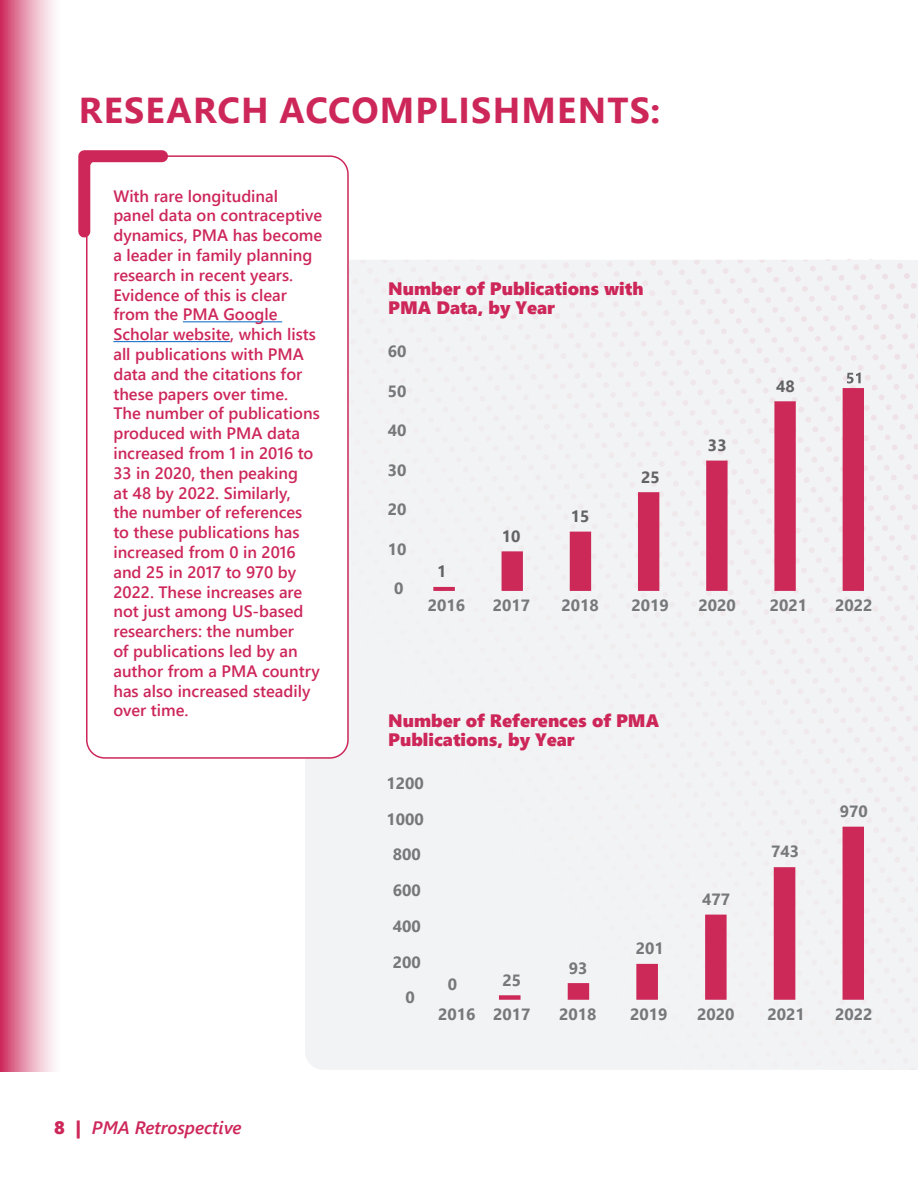
<style>
.page{position:relative;width:918px;height:1188px;background:#fff}
.page>*{position:absolute;margin:0;border:0;box-sizing:border-box;transform-origin:0 0}
.t1{font:700 36px "Segoe UI";letter-spacing:.035em;color:#cd275a}
.t2{font:18px/19.5px "Segoe UI Black";color:#cd275a}
.t3{font:italic 600 18px "Segoe UI";color:#cd275a}
.t4{font:600 16.5px/19.8px "Segoe UI";color:#cd275a}
.t5{font:700 16.2px "Segoe UI";color:#76787b}
.t6{font:700 16.2px "Segoe UI";color:#636366}
.s1{font-family:"Segoe UI Black";font-weight:400;font-style:normal}
</style>
<div class="page">
<svg style="left:0;top:0;width:96px;height:1072px"></svg>
<div style="left:306px;top:591px;width:520px;height:479px;background:#f2f3f4"></div>
<div style="left:349px;top:260px;width:415px;height:417px;background:#f2f3f4"></div>
<svg style="left:305px;top:759px;width:1px;height:295px"></svg>
<svg style="left:433px;top:388px;width:393px;height:203px;fill:#f2f3f4"></svg>
<svg style="left:499px;top:827px;width:327px;height:173px;fill:#f2f3f4"></svg>
<svg style="left:826px;top:260px;width:92px;height:810px"></svg>
<div style="left:87px;top:156px;width:261px;height:602px;background:#fff;border-radius:18px"></div>
<div style="left:86px;top:155px;width:263px;height:604px;border:2px solid #cd275a;border-radius:18px"></div>
<svg style="left:72px;top:144px;width:102px;height:100px"></svg>
<hr style="left:183px;top:321px;width:99px;height:1px;background:#0563c1">
<hr style="left:113px;top:341px;width:117px;height:1px;background:#0563c1">
<p class="t1" style="left:79px;top:76px;width:583px">RESEARCH ACCOMPLISHMENTS:</p>
<p class="t4" style="left:113px;top:185px;width:210px">With rare longitudinal panel data on contraceptive dynamics, PMA has become a leader in family planning research in recent years.<br>Evidence of this is clear from the PMA Google<br>Scholar website, which lists all publications with PMA data and the citations for these papers over time.<br>The number of publications produced with PMA data increased from 1 in 2016 to<br>33 in 2020, then peaking<br>at 48 by 2022. Similarly,<br>the number of references<br>to these publications has increased from 0 in 2016 and 25 in 2017 to 970 by<br>2022. These increases are not just among US-based researchers: the number<br>of publications led by an author from a PMA country has also increased steadily over time.</p>
<p class="t3" style="left:54px;top:1111px;width:189px"><span class="s1">8 |</span> PMA Retrospective</p>
<p class="t2" style="left:388px;top:278px;width:257px">Number of Publications with<br>PMA Data, by Year</p>
<p class="t5" style="left:388px;top:336px;width:20px">60</p>
<p class="t5" style="left:388px;top:376px;width:20px">50</p>
<p class="t5" style="left:388px;top:415px;width:20px">40</p>
<p class="t5" style="left:388px;top:455px;width:20px">30</p>
<p class="t5" style="left:388px;top:494px;width:20px">20</p>
<p class="t5" style="left:388px;top:534px;width:20px">10</p>
<p class="t5" style="left:394px;top:573px;width:11px">0</p>
<p class="t6" style="left:437px;top:556px;width:11px">1</p>
<p class="t6" style="left:502px;top:521px;width:20px">10</p>
<p class="t6" style="left:571px;top:501px;width:20px">15</p>
<p class="t6" style="left:641px;top:461px;width:20px">25</p>
<p class="t6" style="left:708px;top:430px;width:20px">33</p>
<p class="t6" style="left:776px;top:371px;width:20px">48</p>
<p class="t5" style="left:428px;top:590px;width:39px">2016</p>
<p class="t5" style="left:493px;top:590px;width:39px">2017</p>
<p class="t5" style="left:562px;top:590px;width:39px">2018</p>
<p class="t5" style="left:632px;top:590px;width:39px">2019</p>
<p class="t5" style="left:698px;top:590px;width:39px">2020</p>
<p class="t5" style="left:770px;top:590px;width:39px">2021</p>
<p class="t5" style="left:835px;top:590px;width:39px">2022</p>
<p class="t2" style="left:388px;top:710px;width:272px">Number of References of PMA<br>Publications, by Year</p>
<p class="t5" style="left:387px;top:768px;width:39px">1200</p>
<p class="t5" style="left:387px;top:804px;width:39px">1000</p>
<p class="t5" style="left:393px;top:839px;width:30px">800</p>
<p class="t5" style="left:393px;top:875px;width:30px">600</p>
<p class="t5" style="left:393px;top:911px;width:30px">400</p>
<p class="t5" style="left:393px;top:947px;width:30px">200</p>
<p class="t5" style="left:406px;top:982px;width:11px">0</p>
<p class="t5" style="left:448px;top:969px;width:11px">0</p>
<p class="t5" style="left:502px;top:965px;width:20px">25</p>
<p class="t5" style="left:569px;top:952px;width:20px">93</p>
<p class="t5" style="left:636px;top:933px;width:30px">201</p>
<p class="t5" style="left:702px;top:884px;width:30px">477</p>
<p class="t5" style="left:771px;top:836px;width:30px">743</p>
<p class="t5" style="left:840px;top:796px;width:30px">970</p>
<p class="t5" style="left:438px;top:998px;width:94px">2016 2017</p>
<p class="t5" style="left:559px;top:998px;width:39px">2018</p>
<p class="t5" style="left:630px;top:998px;width:39px">2019</p>
<p class="t5" style="left:697px;top:998px;width:39px">2020</p>
<p class="t5" style="left:767px;top:998px;width:39px">2021</p>
<p class="t5" style="left:835px;top:998px;width:39px">2022</p>
</div>
